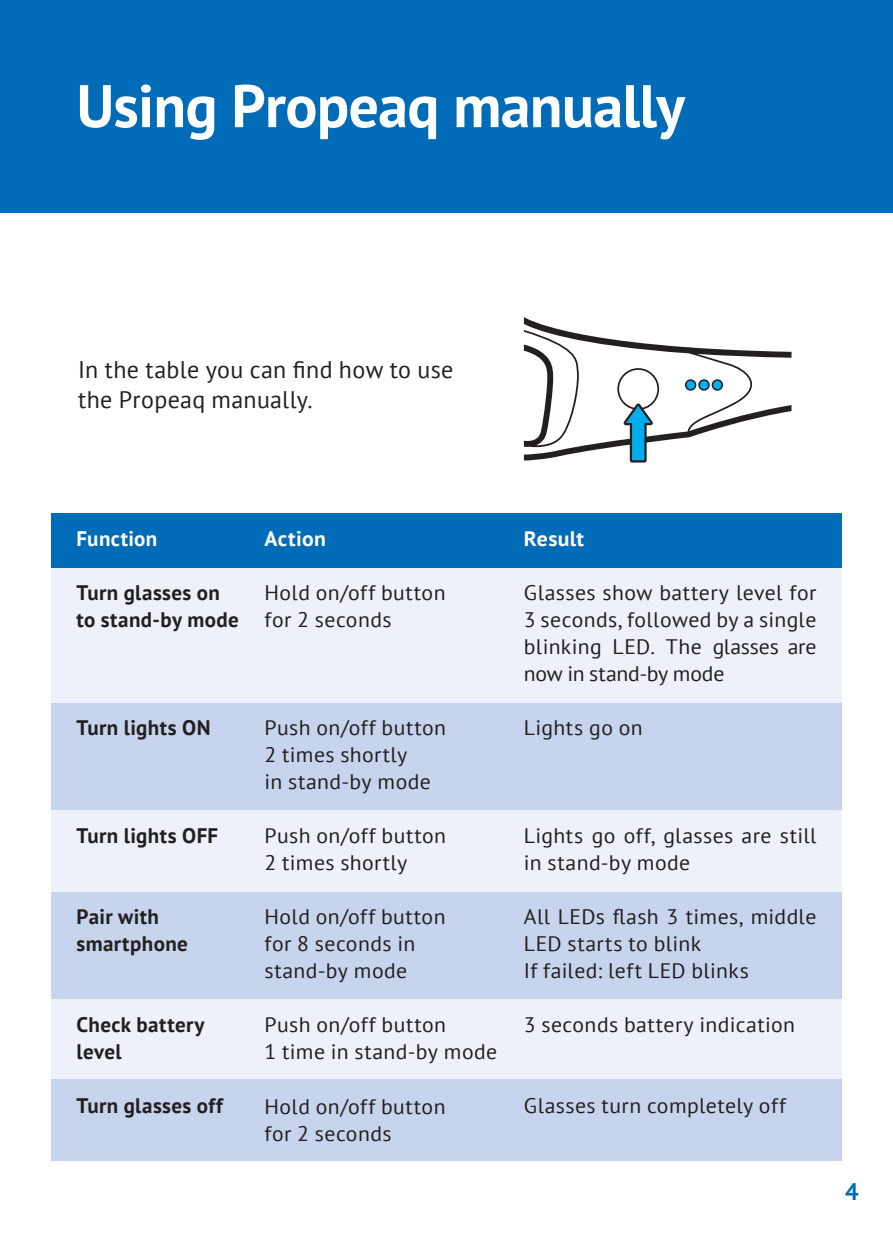
<style>
.page{position:relative;width:893px;height:1259px;background:#fff}
.page>*{position:absolute;margin:0;border:0;box-sizing:border-box;transform-origin:0 0}
.t1{font:700 60px "PT Sans";letter-spacing:-.01em;color:#fff}
.t2{font:24px/30px "PT Sans";letter-spacing:.015em;color:#231f20}
.t3{font:700 24px "PT Sans";color:#006cb7}
.t4{font:21px/27px "PT Sans";letter-spacing:.02em;color:#231f20}
.t5{font:700 21px/27px "PT Sans";letter-spacing:.02em;color:#231f20}
.t6{font:700 21px "PT Sans";letter-spacing:.015em;color:#fff}
</style>
<div class="page">
<div style="left:0;top:0;width:893px;height:213px;background:#006cb7"></div>
<svg style="left:524px;top:317px;width:267px;height:145px"></svg>
<div style="left:51px;top:702px;width:203px;height:108px;background:#c7d4ed"></div>
<div style="left:254px;top:702px;width:259px;height:108px;background:#c7d4ed"></div>
<div style="left:513px;top:702px;width:329px;height:108px;background:#c7d4ed"></div>
<div style="left:513px;top:891px;width:329px;height:108px;background:#c7d4ed"></div>
<div style="left:254px;top:891px;width:259px;height:108px;background:#c7d4ed"></div>
<div style="left:51px;top:891px;width:203px;height:108px;background:#c7d4ed"></div>
<div style="left:51px;top:1079px;width:203px;height:81px;background:#c7d4ed"></div>
<div style="left:254px;top:1079px;width:259px;height:81px;background:#c7d4ed"></div>
<div style="left:513px;top:1079px;width:329px;height:81px;background:#c7d4ed"></div>
<div style="left:51px;top:999px;width:203px;height:80px;background:#eef1f9"></div>
<div style="left:254px;top:999px;width:259px;height:80px;background:#eef1f9"></div>
<div style="left:513px;top:999px;width:329px;height:80px;background:#eef1f9"></div>
<div style="left:513px;top:810px;width:329px;height:81px;background:#eef1f9"></div>
<div style="left:254px;top:810px;width:259px;height:81px;background:#eef1f9"></div>
<div style="left:51px;top:810px;width:203px;height:81px;background:#eef1f9"></div>
<div style="left:51px;top:567px;width:203px;height:135px;background:#eef1f9"></div>
<div style="left:254px;top:567px;width:259px;height:135px;background:#eef1f9"></div>
<div style="left:513px;top:567px;width:329px;height:135px;background:#eef1f9"></div>
<div style="left:51px;top:513px;width:203px;height:54px;background:#006cb7"></div>
<div style="left:254px;top:513px;width:259px;height:54px;background:#006cb7"></div>
<div style="left:513px;top:513px;width:329px;height:54px;background:#006cb7"></div>
<h1 class="t1" style="left:77px;top:66px;width:610px">Using Propeaq manually</h1>
<p class="t2" style="left:78px;top:354px;width:377px">In the table you can find how to use the Propeaq manually.</p>
<p class="t6" style="left:77px;top:525px;width:82px">Function</p>
<p class="t5" style="left:77px;top:579px;width:164px">Turn glasses on to stand-by mode</p>
<p class="t6" style="left:264px;top:525px;width:63px">Action</p>
<p class="t4" style="left:264px;top:579px;width:183px">Hold on/off button for 2 seconds</p>
<p class="t5" style="left:77px;top:714px;width:135px">Turn lights ON</p>
<p class="t5" style="left:77px;top:822px;width:143px">Turn lights OFF</p>
<p class="t5" style="left:77px;top:903px;width:113px">Pair with smartphone</p>
<p class="t5" style="left:77px;top:1011px;width:130px">Check battery level</p>
<p class="t5" style="left:77px;top:1092px;width:148px">Turn glasses off</p>
<p class="t4" style="left:264px;top:714px;width:183px">Push on/off button<br>2 times shortly<br>in stand-by mode</p>
<p class="t4" style="left:264px;top:822px;width:183px">Push on/off button<br>2 times shortly</p>
<p class="t4" style="left:264px;top:903px;width:183px">Hold on/off button for 8 seconds in stand-by mode</p>
<p class="t4" style="left:264px;top:1011px;width:234px">Push on/off button<br>1 time in stand-by mode</p>
<p class="t4" style="left:264px;top:1092px;width:183px">Hold on/off button for 2 seconds</p>
<p class="t6" style="left:524px;top:525px;width:62px">Result</p>
<p class="t4" style="left:524px;top:579px;width:294px;text-align:justify">Glasses show battery level for 3 seconds, followed by a single blinking LED. The glasses are now in stand-by mode</p>
<p class="t4" style="left:524px;top:714px;width:120px">Lights go on</p>
<p class="t4" style="left:524px;top:822px;width:294px">Lights go off, glasses are still in stand-by mode</p>
<p class="t4" style="left:524px;top:903px;width:294px">All LEDs flash 3 times, middle<br>LED starts to blink<br>If failed: left LED blinks</p>
<p class="t4" style="left:524px;top:1011px;width:273px">3 seconds battery indication</p>
<p class="t4" style="left:524px;top:1092px;width:264px">Glasses turn completely off</p>
<p class="t3" style="left:845px;top:1175px;width:15px">4</p>
</div>
